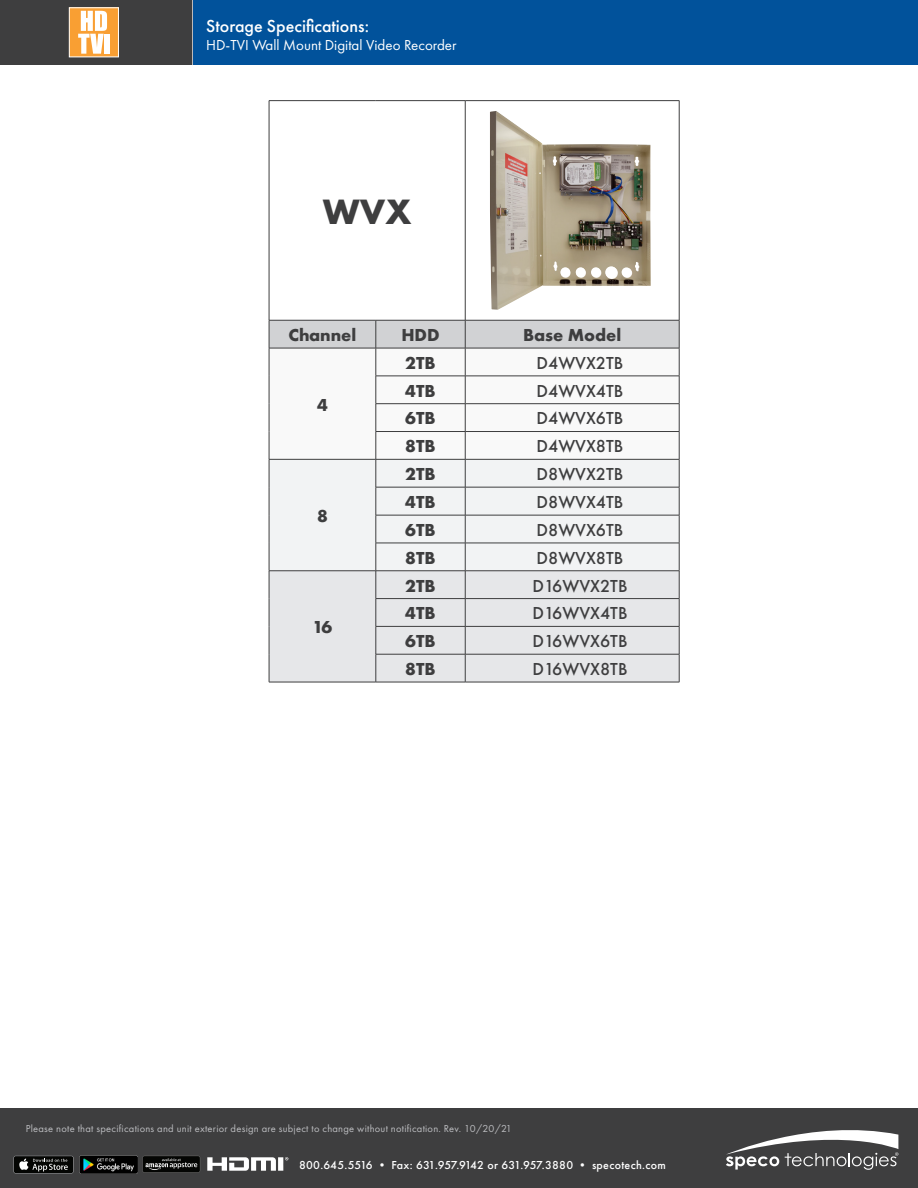
<style>
.page{position:relative;width:918px;height:1188px;background:#fff}
.page>*{position:absolute;margin:0;border:0;box-sizing:border-box;transform-origin:0 0}
.t1{font:700 36.6px "Futura PT";color:#3e3e3f}
.t2{font:500 18px "Futura PT";color:#3e3e3f}
.t3{font:700 18px "Futura PT";color:#3e3e3f}
.technical_specificat{font:500 18px "Futura PT";color:#fff}
.t4{font:15px "Futura PT";color:#fff}
.t5{font:500 12px "Futura PT";letter-spacing:.025em;color:#fff}
.address{font:10.5px "Futura PT";letter-spacing:.025em;color:#bcbdc0}
</style>
<div class="page">
<div style="left:0;top:1109px;width:918px;height:79px;background:#3e3e3f"></div>
<svg style="left:726px;top:1130px;width:172px;height:40px"></svg>
<div style="left:14px;top:1156px;width:59px;height:18px;background:#6b6c6e;border-radius:2px"></div>
<div style="left:14px;top:1156px;width:59px;height:17px;background:#040503;border-radius:2px"></div>
<svg style="left:19px;top:1159px;width:49px;height:12px"></svg>
<img style="left:79px;top:1156px;width:58px;height:17px">
<svg style="left:142px;top:1156px;width:58px;height:17px"></svg>
<hr style="left:191px;top:0;width:3px;height:65px;background:#bdbaba">
<div style="left:194px;top:0;width:724px;height:65px;background:#01529b"></div>
<div style="left:0;top:0;width:191px;height:65px;background:#3e3e3f"></div>
<svg style="left:207px;top:1157px;width:81px;height:14px"></svg>
<hr style="left:269px;top:100px;width:107px;height:1px;background:#3e3e3f">
<hr style="left:269px;top:101px;width:1px;height:219px;background:#3e3e3f">
<hr style="left:376px;top:100px;width:89px;height:1px;background:#3e3e3f">
<hr style="left:465px;top:100px;width:214px;height:1px;background:#3e3e3f">
<hr style="left:465px;top:101px;width:1px;height:219px;background:#3e3e3f">
<hr style="left:679px;top:101px;width:1px;height:219px;background:#3e3e3f">
<hr style="left:269px;top:682px;width:107px;height:1px;background:#3e3e3f">
<svg style="left:269px;top:320px;width:411px;height:362px"></svg>
<hr style="left:376px;top:682px;width:89px;height:1px;background:#3e3e3f">
<hr style="left:465px;top:682px;width:214px;height:1px;background:#3e3e3f">
<img style="left:490px;top:111px;width:161px;height:199px">
<div style="left:69px;top:8px;width:49px;height:49px;background:#f99f33"></div>
<div style="left:105px;top:34px;width:5px;height:20px;background:#fff"></div>
<svg style="left:78px;top:11px;width:29px;height:43px"></svg>
<div style="left:69px;top:8px;width:50px;height:49px;border:1px solid #fff"></div>
<p class="technical_specificat" style="left:206px;top:16px;width:164px">Storage Specifications:</p>
<p class="t4" style="left:206px;top:36px;width:252px">HD-TVI Wall Mount Digital Video Recorder</p>
<p class="t1" style="left:323px;top:189px;width:90px">WVX</p>
<p class="t3" style="left:289px;top:323px;width:69px">Channel</p>
<p class="t3" style="left:401px;top:323px;width:40px">HDD</p>
<p class="t3" style="left:523px;top:323px;width:100px">Base Model</p>
<p class="t3" style="left:317px;top:393px;width:12px">4</p>
<p class="t3" style="left:317px;top:504px;width:12px">8</p>
<p class="t3" style="left:312px;top:616px;width:22px">16</p>
<p class="t3" style="left:405px;top:351px;width:32px">2TB</p>
<p class="t2" style="left:537px;top:352px;width:88px">D4WVX2TB</p>
<p class="t3" style="left:405px;top:379px;width:32px">4TB</p>
<p class="t2" style="left:537px;top:380px;width:88px">D4WVX4TB</p>
<p class="t3" style="left:405px;top:407px;width:32px">6TB</p>
<p class="t2" style="left:537px;top:408px;width:88px">D4WVX6TB</p>
<p class="t3" style="left:405px;top:435px;width:32px">8TB</p>
<p class="t2" style="left:537px;top:435px;width:88px">D4WVX8TB</p>
<p class="t3" style="left:405px;top:462px;width:32px">2TB</p>
<p class="t2" style="left:537px;top:463px;width:88px">D8WVX2TB</p>
<p class="t3" style="left:405px;top:490px;width:32px">4TB</p>
<p class="t2" style="left:537px;top:491px;width:88px">D8WVX4TB</p>
<p class="t3" style="left:405px;top:518px;width:32px">6TB</p>
<p class="t2" style="left:537px;top:519px;width:88px">D8WVX6TB</p>
<p class="t3" style="left:405px;top:546px;width:32px">8TB</p>
<p class="t2" style="left:537px;top:547px;width:88px">D8WVX8TB</p>
<p class="t3" style="left:405px;top:574px;width:32px">2TB</p>
<p class="t2" style="left:532px;top:575px;width:97px">D16WVX2TB</p>
<p class="t3" style="left:405px;top:602px;width:32px">4TB</p>
<p class="t2" style="left:532px;top:603px;width:97px">D16WVX4TB</p>
<p class="t3" style="left:405px;top:630px;width:32px">6TB</p>
<p class="t2" style="left:532px;top:630px;width:97px">D16WVX6TB</p>
<p class="t3" style="left:405px;top:657px;width:32px">8TB</p>
<p class="t2" style="left:532px;top:658px;width:97px">D16WVX8TB</p>
<p class="address" style="left:26px;top:1122px;width:488px">Please note that specifications and unit exterior design are subject to change without notification. Rev. 10/20/21</p>
<p class="t5" style="left:299px;top:1158px;width:368px">800.645.5516 • Fax: 631.957.9142 or 631.957.3880 • specotech.com</p>
</div>
